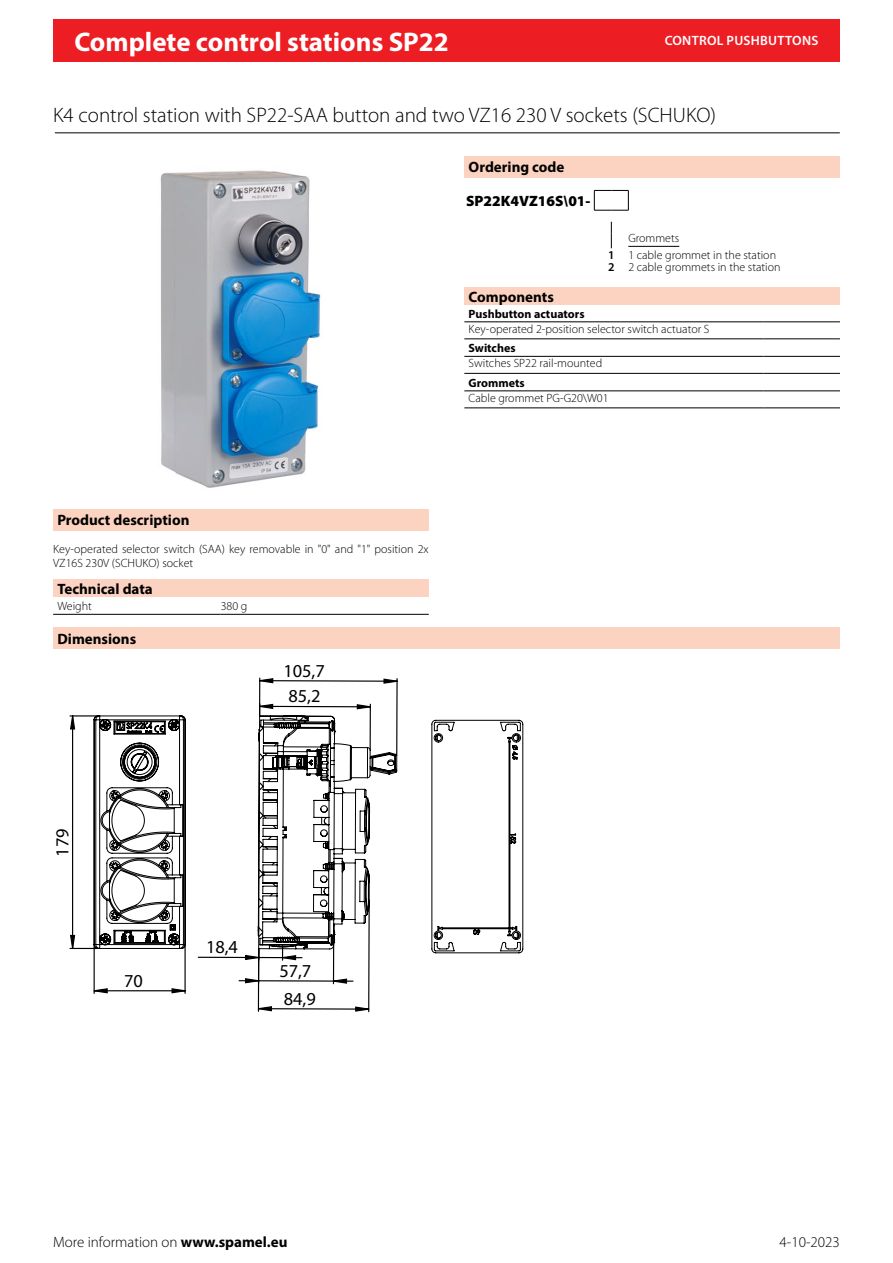
<style>
.page{position:relative;width:893px;height:1263px;background:#fff}
.page>*{position:absolute;margin:0;border:0;box-sizing:border-box;transform-origin:0 0}
.t1{font:700 27px "Myriad Pro";color:#fff}
.t2{font:300 21px "Myriad Pro";color:#000}
.Cecha_Wymiary{font:18.3px "Arial";letter-spacing:-.005em;color:#000}
.Überschrift{font:700 15px "Myriad Pro";color:#000}
.t3{font:300 15px "Myriad Pro";color:#000}
.TS_Bestellschlüssel{font:900 15px "Myriad Pro";color:#000}
.t4{font:600 13.5px "Myriad Pro";letter-spacing:.02em;color:#fff}
.Tabellenkörper{font:300 12px "Myriad Pro";color:#000}
.Text_normal_block{font:300 12px/14.4px "Myriad Pro";color:#000}
.TS_links{font:300 12px "Myriad Pro";color:#000}
.Text_SubHeader{font:700 12px "Myriad Pro";color:#000}
.TS_links_unterstrich{font:300 12px "Myriad Pro";color:#000}
.TS_fett_zentriert{font:600 12px "Myriad Pro";color:#000}
.s1{font-weight:700}
</style>
<div class="page">
<div style="left:53px;top:19px;width:787px;height:43px;background:#ed1d24"></div>
<img style="left:160px;top:170px;width:161px;height:318px">
<div style="left:53px;top:580px;width:376px;height:17px;background:#fcd3c1"></div>
<hr style="left:53px;top:614px;width:168px;height:1px;background:#000">
<hr style="left:221px;top:614px;width:208px;height:1px;background:#000">
<div style="left:464px;top:156px;width:376px;height:21px;background:#fcd3c1"></div>
<svg style="left:594px;top:190px;width:35px;height:21px"></svg>
<svg style="left:611px;top:222px;width:1px;height:26px"></svg>
<hr style="left:628px;top:246px;width:51px;height:1px;background:#000">
<div style="left:53px;top:627px;width:787px;height:21px;background:#fcd3c1"></div>
<svg style="left:69px;top:677px;width:329px;height:335px"></svg>
<svg style="left:260px;top:704px;width:110px;height:5px"></svg>
<svg style="left:260px;top:679px;width:137px;height:4px"></svg>
<svg style="left:246px;top:955px;width:123px;height:56px"></svg>
<svg style="left:71px;top:716px;width:4px;height:232px"></svg>
<svg style="left:94px;top:989px;width:91px;height:4px"></svg>
<svg style="left:93px;top:715px;width:430px;height:238px"></svg>
<hr style="left:55px;top:132px;width:785px;height:1px;background:#000">
<div style="left:53px;top:509px;width:376px;height:21px;background:#fcd3c1"></div>
<div style="left:464px;top:287px;width:376px;height:17px;background:#fcd3c1"></div>
<hr style="left:763px;top:322px;width:77px;height:1px;background:#000">
<hr style="left:763px;top:339px;width:77px;height:1px;background:#000">
<hr style="left:763px;top:356px;width:77px;height:1px;background:#000">
<hr style="left:763px;top:373px;width:77px;height:1px;background:#000">
<hr style="left:763px;top:391px;width:77px;height:1px;background:#000">
<hr style="left:464px;top:408px;width:299px;height:1px;background:#000">
<hr style="left:763px;top:408px;width:77px;height:1px;background:#000">
<hr style="left:464px;top:322px;width:299px;height:1px;background:#000">
<hr style="left:464px;top:339px;width:299px;height:1px;background:#000">
<hr style="left:464px;top:356px;width:299px;height:1px;background:#000">
<hr style="left:464px;top:373px;width:299px;height:1px;background:#000">
<hr style="left:464px;top:391px;width:299px;height:1px;background:#000">
<h1 class="t1" style="left:74px;top:24px;width:376px">Complete control stations SP22</h1>
<p class="t4" style="left:665px;top:32px;width:155px">CONTROL PUSHBUTTONS</p>
<p class="t2" style="left:53px;top:104px;width:664px">K4 control station with SP22-SAA button and two VZ16 230 V sockets (SCHUKO)</p>
<p class="Überschrift" style="left:469px;top:158px;width:97px">Ordering code</p>
<p class="TS_Bestellschlüssel" style="left:466px;top:191px;width:126px">SP22K4VZ16S\01-</p>
<p class="TS_links_unterstrich" style="left:628px;top:232px;width:52px">Grommets</p>
<p class="TS_fett_zentriert" style="left:608px;top:247px;width:8px">1</p>
<p class="TS_links" style="left:628px;top:248px;width:149px">1 cable grommet in the station</p>
<p class="TS_fett_zentriert" style="left:608px;top:260px;width:8px">2</p>
<p class="TS_links" style="left:628px;top:261px;width:154px">2 cable grommets in the station</p>
<p class="Überschrift" style="left:469px;top:287px;width:87px">Components</p>
<p class="Text_SubHeader" style="left:469px;top:306px;width:118px">Pushbutton actuators</p>
<p class="Tabellenkörper" style="left:469px;top:322px;width:242px">Key-operated 2-position selector switch actuator S</p>
<p class="Text_SubHeader" style="left:469px;top:340px;width:49px">Switches</p>
<p class="Tabellenkörper" style="left:469px;top:357px;width:135px">Switches SP22 rail-mounted</p>
<p class="Text_SubHeader" style="left:469px;top:375px;width:58px">Grommets</p>
<p class="Tabellenkörper" style="left:469px;top:391px;width:142px">Cable grommet PG-G20\W01</p>
<p class="Überschrift" style="left:57px;top:511px;width:134px">Product description</p>
<p class="Text_normal_block" style="left:53px;top:542px;width:377px">Key-operated selector switch (SAA) key removable in "0" and "1" position 2x<br>VZ16S 230V (SCHUKO) socket</p>
<p class="Überschrift" style="left:57px;top:579px;width:97px">Technical data</p>
<p class="Tabellenkörper" style="left:57px;top:599px;width:36px">Weight</p>
<p class="Tabellenkörper" style="left:221px;top:599px;width:28px">380 g</p>
<p class="Überschrift" style="left:57px;top:629px;width:80px">Dimensions</p>
<p class="Cecha_Wymiary" style="left:283px;top:659px;width:43px">105,7</p>
<p class="Cecha_Wymiary" style="left:289px;top:685px;width:34px">85,2</p>
<p class="Cecha_Wymiary" style="left:51px;top:857px;width:30px;rotate:-90deg">179</p>
<p class="Cecha_Wymiary" style="left:124px;top:969px;width:20px">70</p>
<p class="Cecha_Wymiary" style="left:206px;top:936px;width:34px">18,4</p>
<p class="Cecha_Wymiary" style="left:279px;top:959px;width:34px">57,7</p>
<p class="Cecha_Wymiary" style="left:284px;top:987px;width:34px">84,9</p>
<p class="t3" style="left:53px;top:1234px;width:236px">More information on <span class="s1">www.spamel.eu</span></p>
<p class="t3" style="left:780px;top:1234px;width:62px">4-10-2023</p>
</div>
